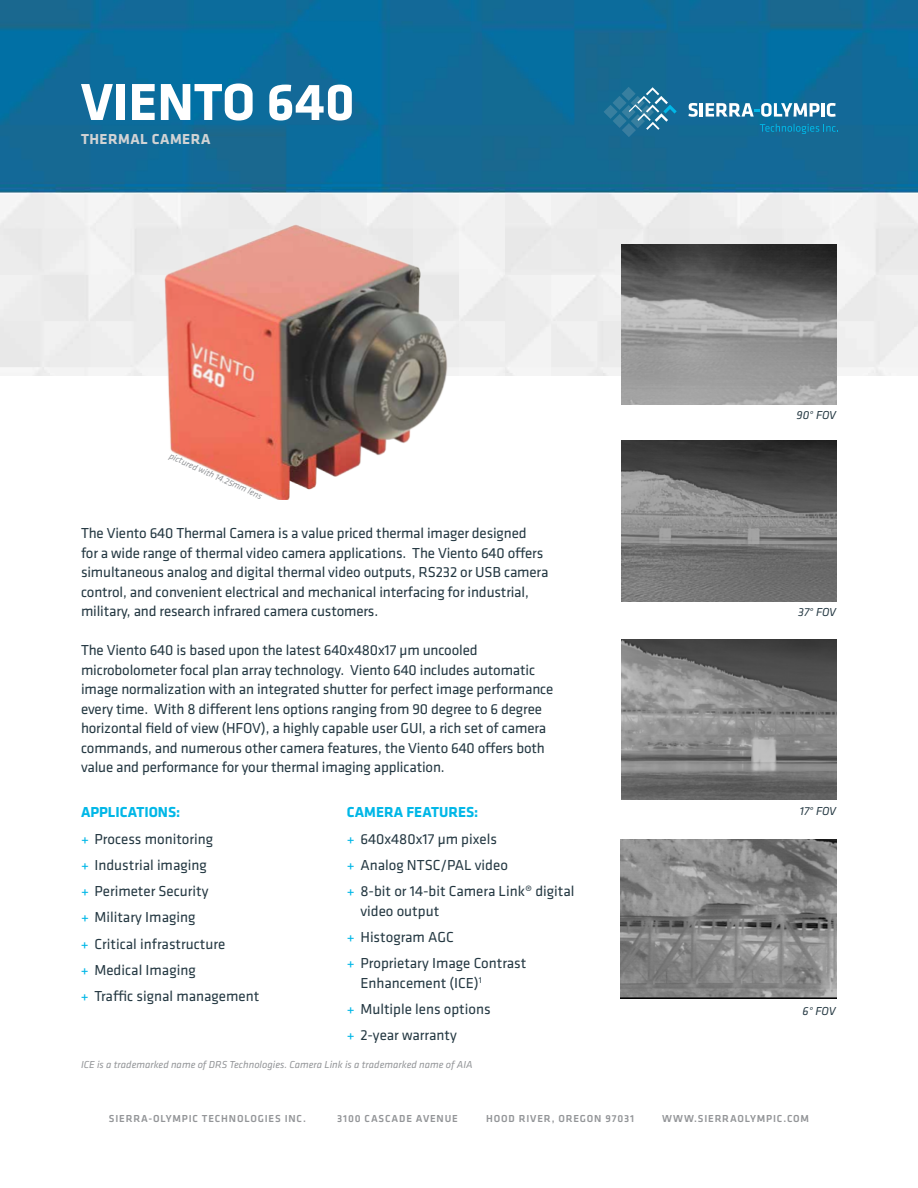
<style>
.page{position:relative;width:918px;height:1188px;background:#fff}
.page>*{position:absolute;margin:0;border:0;box-sizing:border-box;transform-origin:0 0}
.t1{font:700 54px "Klavika";color:#fff}
.t2{font:15px/26.2px "Klavika";letter-spacing:-.01em;color:#243842}
.t3{font:700 15px "Klavika";letter-spacing:.03em;color:#d1d3d4}
.t4{font:italic 12px "Klavika";letter-spacing:-.005em;color:#243842}
.t5{font:500 10.5px "Klavika";letter-spacing:.08em;color:#939598}
.t6{font:italic 10.5px "Klavika";color:#939598}
.t7{font:italic 9px "Klavika";color:#939598}
.s1{font-weight:700;color:#00b7e7}
.s2{color:#00b7e7}
</style>
<div class="page">
<img style="left:0;top:0;width:918px;height:376px">
<svg style="left:604px;top:87px;width:73px;height:50px;background:#2c799e"></svg>
<svg style="left:688px;top:103px;width:10px;height:14px"></svg>
<hr style="left:700px;top:103px;width:3px;height:14px;background:#fff">
<svg style="left:706px;top:103px;width:114px;height:14px"></svg>
<hr style="left:821px;top:103px;width:3px;height:14px;background:#fff">
<svg style="left:827px;top:103px;width:9px;height:14px"></svg>
<svg style="left:760px;top:124px;width:78px;height:10px"></svg>
<img style="left:132px;top:224px;width:348px;height:276px">
<img style="left:621px;top:244px;width:216px;height:160px">
<img style="left:621px;top:441px;width:216px;height:160px">
<img style="left:621px;top:639px;width:216px;height:160px">
<img style="left:620px;top:839px;width:216px;height:159px">
<h1 class="t1" style="left:81px;top:63px;width:275px">VIENTO 640</h1>
<p class="t3" style="left:81px;top:128px;width:131px">THERMAL CAMERA</p>
<p class="t7" style="left:172px;top:450px;width:102px;rotate:24deg">pictured with 14.25mm lens</p>
<p class="t2" style="left:81px;top:523px;width:469px;line-height:19.5px">The Viento 640 Thermal Camera is a value priced thermal imager designed<br>for a wide range of thermal video camera applications. The Viento 640 offers simultaneous analog and digital thermal video outputs, RS232 or USB camera control, and convenient electrical and mechanical interfacing for industrial, military, and research infrared camera customers.</p>
<p class="t2" style="left:81px;top:640px;width:474px;line-height:19.5px">The Viento 640 is based upon the latest 640x480x17 μm uncooled microbolometer focal plan array technology. Viento 640 includes automatic image normalization with an integrated shutter for perfect image performance every time. With 8 different lens options ranging from 90 degree to 6 degree horizontal field of view (HFOV), a highly capable user GUI, a rich set of camera commands, and numerous other camera features, the Viento 640 offers both value and performance for your thermal imaging application.</p>
<p class="t2" style="left:81px;top:799px;width:180px"><span class="s1">APPLICATIONS:<br></span><span class="s2">+</span> Process monitoring<br><span class="s2">+</span> Industrial imaging<br><span class="s2">+</span> Perimeter Security<br><span class="s2">+</span> Military Imaging<br><span class="s2">+</span> Critical infrastructure<br><span class="s2">+</span> Medical Imaging<br><span class="s2">+</span> Traffic signal management</p>
<p class="t2" style="left:347px;top:799px;width:229px"><span class="s1">CAMERA FEATURES:<br></span><span class="s2">+</span> 640x480x17 μm pixels<br><span class="s2">+</span> Analog NTSC/PAL video<br><span class="s2">+</span> 8-bit or 14-bit Camera Link® digital</p>
<p class="t2" style="left:347px;top:897px;width:181px;text-indent:14px">video output<br><span class="s2">+</span> Histogram AGC<br><span class="s2">+</span> Proprietary Image Contrast</p>
<p class="t2" style="left:347px;top:969px;width:145px;text-indent:14px">Enhancement (ICE)<sup>1 </sup><span class="s2">+</span> Multiple lens options <span class="s2">+</span> 2-year warranty</p>
<p class="t6" style="left:81px;top:1057px;width:393px">ICE is a trademarked name of DRS Technologies. Camera Link is a trademarked name of AIA</p>
<p class="t4" style="left:797px;top:408px;width:41px">90° FOV</p>
<p class="t4" style="left:798px;top:605px;width:40px">37° FOV</p>
<p class="t4" style="left:800px;top:803px;width:38px">17° FOV</p>
<p class="t4" style="left:803px;top:1004px;width:35px">6° FOV</p>
<p class="t5" style="left:109px;top:1111px;width:199px">SIERRA-OLYMPIC TECHNOLOGIES INC.</p>
<p class="t5" style="left:337px;top:1111px;width:122px">3100 CASCADE AVENUE</p>
<p class="t5" style="left:486px;top:1111px;width:149px">HOOD RIVER, OREGON 97031</p>
<p class="t5" style="left:662px;top:1111px;width:148px">WWW.SIERRAOLYMPIC.COM</p>
</div>
